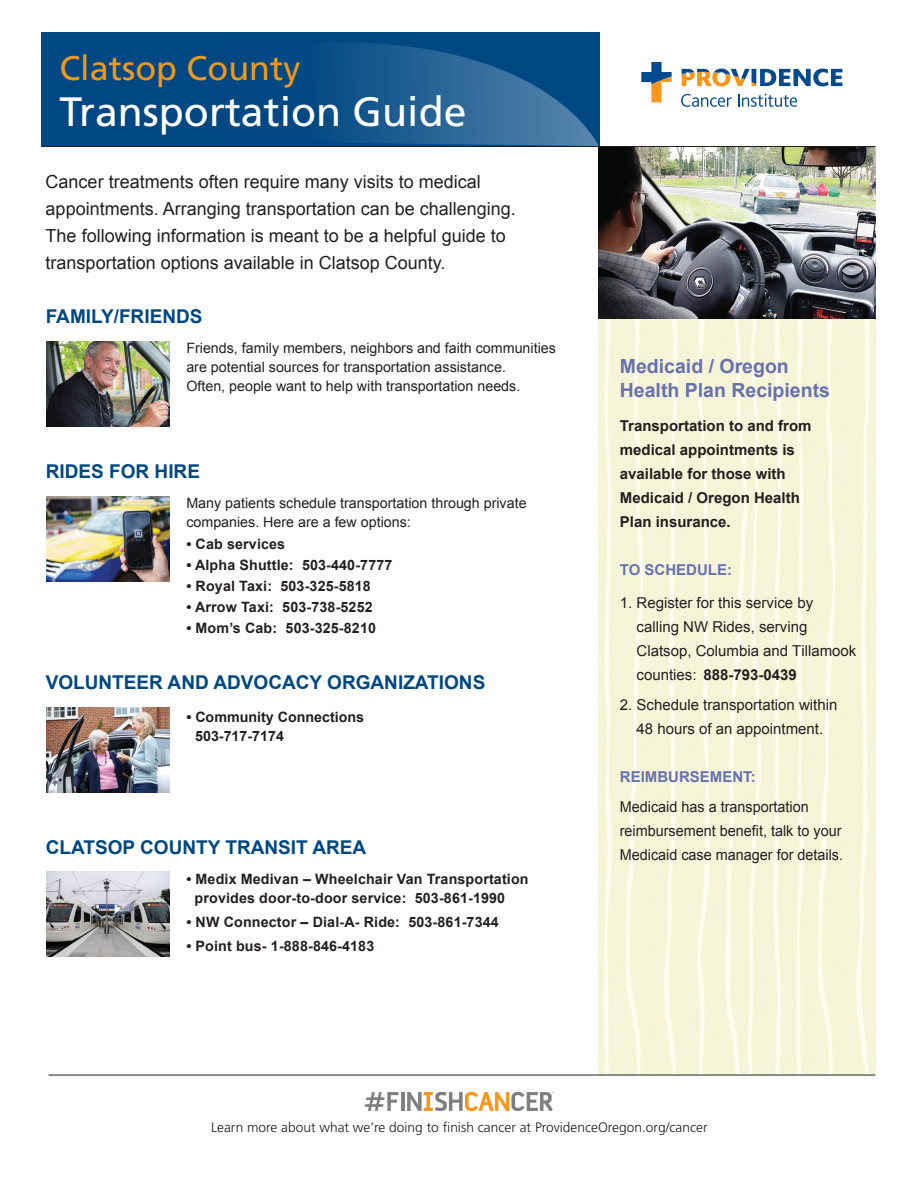
<style>
.page{position:relative;width:918px;height:1188px;background:#fff}
.page>*{position:absolute;margin:0;border:0;box-sizing:border-box;transform-origin:0 0}
.t1{font:40.95px "Frutiger LT Std";color:#fff}
.t2{font:34.2px "Frutiger LT Std";color:#f0981b}
.t3{font:700 19.5px/24px "Arial";color:#6771af}
.t4{font:700 19.05px "Arial";color:#004883}
.t5{font:18px/27.2px "Arial";color:#231f20}
.t6{font:15px/24px "Arial";color:#231f20}
.t7{font:700 15px/24px "Arial";color:#231f20}
.t8{font:15px/24px "Arial";color:#231f20;scale:.96 1}
.t9{font:700 15px "Arial";color:#6771af}
.t10{font:700 14.25px/19px "Arial";letter-spacing:.01em;color:#231f20}
.t11{font:14.25px/19px "Arial";color:#231f20}
.t12{font:300 13.65px "Frutiger LT Std";color:#231f20}
.s1{font-weight:700}
</style>
<div class="page">
<div style="left:41px;top:32px;width:558px;height:115px;background:#004883"></div>
<svg style="left:336px;top:42px;width:263px;height:104px"></svg>
<hr style="left:401px;top:1092px;width:4px;height:19px;background:#808083">
<svg style="left:365px;top:1092px;width:34px;height:19px"></svg>
<svg style="left:407px;top:1092px;width:146px;height:19px"></svg>
<svg style="left:641px;top:62px;width:201px;height:45px"></svg>
<img style="left:599px;top:147px;width:276px;height:928px">
<hr style="left:42px;top:146px;width:833px;height:1px;background:#231f20">
<hr style="left:49px;top:1075px;width:826px;height:1px;background:#231f20">
<img style="left:46px;top:342px;width:124px;height:84px">
<img style="left:46px;top:497px;width:124px;height:84px">
<img style="left:46px;top:708px;width:124px;height:84px">
<img style="left:46px;top:872px;width:124px;height:84px">
<h2 class="t2" style="left:59px;top:48px;width:243px">Clatsop County</h2>
<h1 class="t1" style="left:59px;top:87px;width:409px">Transportation Guide</h1>
<p class="t5" style="left:46px;top:168px;width:472px">Cancer treatments often require many visits to medical appointments. Arranging transportation can be challenging.<br>The following information is meant to be a helpful guide to transportation options available in Clatsop County.</p>
<h3 class="t4" style="left:46px;top:304px;width:158px">FAMILY/FRIENDS</h3>
<p class="t11" style="left:186px;top:338px;width:371px">Friends, family members, neighbors and faith communities are potential sources for transportation assistance.<br>Often, people want to help with transportation needs.</p>
<h3 class="t4" style="left:46px;top:459px;width:156px">RIDES FOR HIRE</h3>
<p class="t11" style="left:186px;top:493px;width:342px">Many patients schedule transportation through private companies. Here are a few options:</p>
<p class="t10" style="left:186px;top:535px;width:100px">• Cab services</p>
<p class="t10" style="left:186px;top:556px;width:208px">• Alpha Shuttle: 503-440-7777</p>
<p class="t10" style="left:186px;top:577px;width:186px">• Royal Taxi: 503-325-5818</p>
<p class="t10" style="left:186px;top:598px;width:188px">• Arrow Taxi: 503-738-5252</p>
<p class="t10" style="left:186px;top:619px;width:191px">• Mom’s Cab: 503-325-8210</p>
<h3 class="t4" style="left:46px;top:670px;width:441px">VOLUNTEER AND ADVOCACY ORGANIZATIONS</h3>
<p class="t10" style="left:195px;top:708px;width:171px;text-indent:-9px">• Community Connections<br>503-717-7174</p>
<h3 class="t4" style="left:46px;top:835px;width:322px">CLATSOP COUNTY TRANSIT AREA</h3>
<p class="t10" style="left:195px;top:870px;width:336px;text-indent:-8px">• Medix Medivan – Wheelchair Van Transportation provides door-to-door service: 503-861-1990</p>
<p class="t10" style="left:186px;top:913px;width:314px">• NW Connector – Dial-A- Ride: 503-861-7344</p>
<p class="t10" style="left:186px;top:937px;width:189px">• Point bus- 1-888-846-4183</p>
<h3 class="t3" style="left:620px;top:355px;width:212px">Medicaid / Oregon<br>Health Plan Recipients</h3>
<p class="t7" style="left:620px;top:415px;width:193px">Transportation to and from medical appointments is available for those with<br>Medicaid / Oregon Health<br>Plan insurance.</p>
<p class="t9" style="left:620px;top:560px;width:114px">TO SCHEDULE:</p>
<p class="t6" style="left:637px;top:591px;width:221px;text-indent:-17px">1. Register for this service by calling NW Rides, serving<br>Clatsop, Columbia and Tillamook counties: <span class="s1">888-793-0439</span></p>
<p class="t6" style="left:620px;top:693px;width:219px;text-align:center">2. Schedule transportation within<br>48 hours of an appointment.</p>
<p class="t9" style="left:620px;top:767px;width:137px">REIMBURSEMENT:</p>
<p class="t8" style="left:620px;top:795px;width:234px">Medicaid has a transportation reimbursement benefit, talk to your<br>Medicaid case manager for details.</p>
<p class="t12" style="left:211px;top:1120px;width:498px">Learn more about what we’re doing to finish cancer at ProvidenceOregon.org/cancer</p>
</div>
